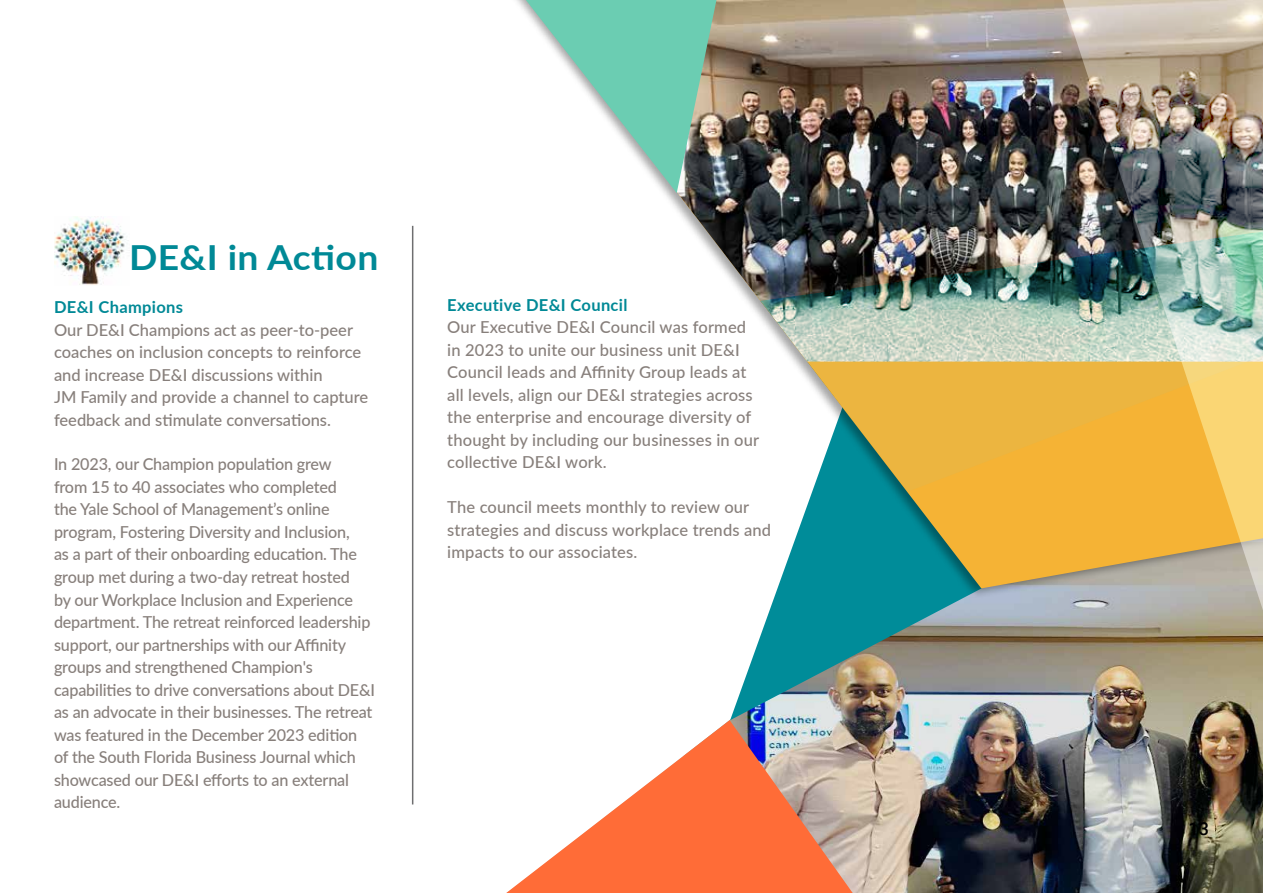
<style>
.page{position:relative;width:1263px;height:893px;background:#fff}
.page>*{position:absolute;margin:0;border:0;box-sizing:border-box;transform-origin:0 0}
.t1{font:700 34.5px "Lato";letter-spacing:.01em;color:#008996;scale:1.08 1}
.t2{font:500 18px "Roboto";color:#000}
.t3{font:500 16.5px/22.5px "Lato";letter-spacing:-.01em;color:#877f7b}
.t4{font:500 16.5px/22.5px "Lato";letter-spacing:.01em;color:#877f7b}
.t5{font:700 16.5px "Lato";letter-spacing:.02em;color:#008996}
</style>
<div class="page">
<img style="left:853px;top:599px;width:208px;height:294px">
<img style="left:730px;top:599px;width:268px;height:121px">
<div style="left:458px;top:0;width:805px;height:599px;background:#000;opacity:.36"></div>
<svg style="left:529px;top:193px;width:532px;height:395px"></svg>
<img style="left:674px;top:0;width:387px;height:362px">
<img style="left:1061px;top:0;width:202px;height:893px">
<img style="left:760px;top:161px;width:503px;height:331px">
<svg style="left:506px;top:720px;width:347px;height:173px"></svg>
<svg style="left:526px;top:0;width:190px;height:193px"></svg>
<hr style="left:412px;top:226px;width:1px;height:578px;background:#6e6e70">
<img style="left:54px;top:217px;width:75px;height:68px">
<h1 class="t1" style="left:129px;top:232px;width:232px">DE&amp;I in Action</h1>
<p class="t5" style="left:54px;top:295px;width:131px">DE&amp;I Champions</p>
<p class="t3" style="left:54px;top:318px;width:316px">Our DE&amp;I Champions act as peer-to-peer coaches on inclusion concepts to reinforce and increase DE&amp;I discussions within<br>JM Family and provide a channel to capture feedback and stimulate conversations.</p>
<p class="t3" style="left:54px;top:452px;width:323px">In 2023, our Champion population grew<br>from 15 to 40 associates who completed<br>the Yale School of Management’s online program, Fostering Diversity and Inclusion,<br>as a part of their onboarding education. The group met during a two-day retreat hosted<br>by our Workplace Inclusion and Experience department. The retreat reinforced leadership support, our partnerships with our Affinity groups and strengthened Champion's capabilities to drive conversations about DE&amp;I as an advocate in their businesses. The retreat was featured in the December 2023 edition of the South Florida Business Journal which showcased our DE&amp;I efforts to an external audience.</p>
<p class="t5" style="left:447px;top:293px;width:182px">Executive DE&amp;I Council</p>
<p class="t4" style="left:447px;top:315px;width:313px">Our Executive DE&amp;I Council was formed in 2023 to unite our business unit DE&amp;I Council leads and Affinity Group leads at all levels, align our DE&amp;I strategies across the enterprise and encourage diversity of thought by including our businesses in our collective DE&amp;I work.</p>
<p class="t4" style="left:447px;top:495px;width:325px">The council meets monthly to review our strategies and discuss workplace trends and impacts to our associates.</p>
<p class="t2" style="left:1188px;top:815px;width:22px">13</p>
</div>
